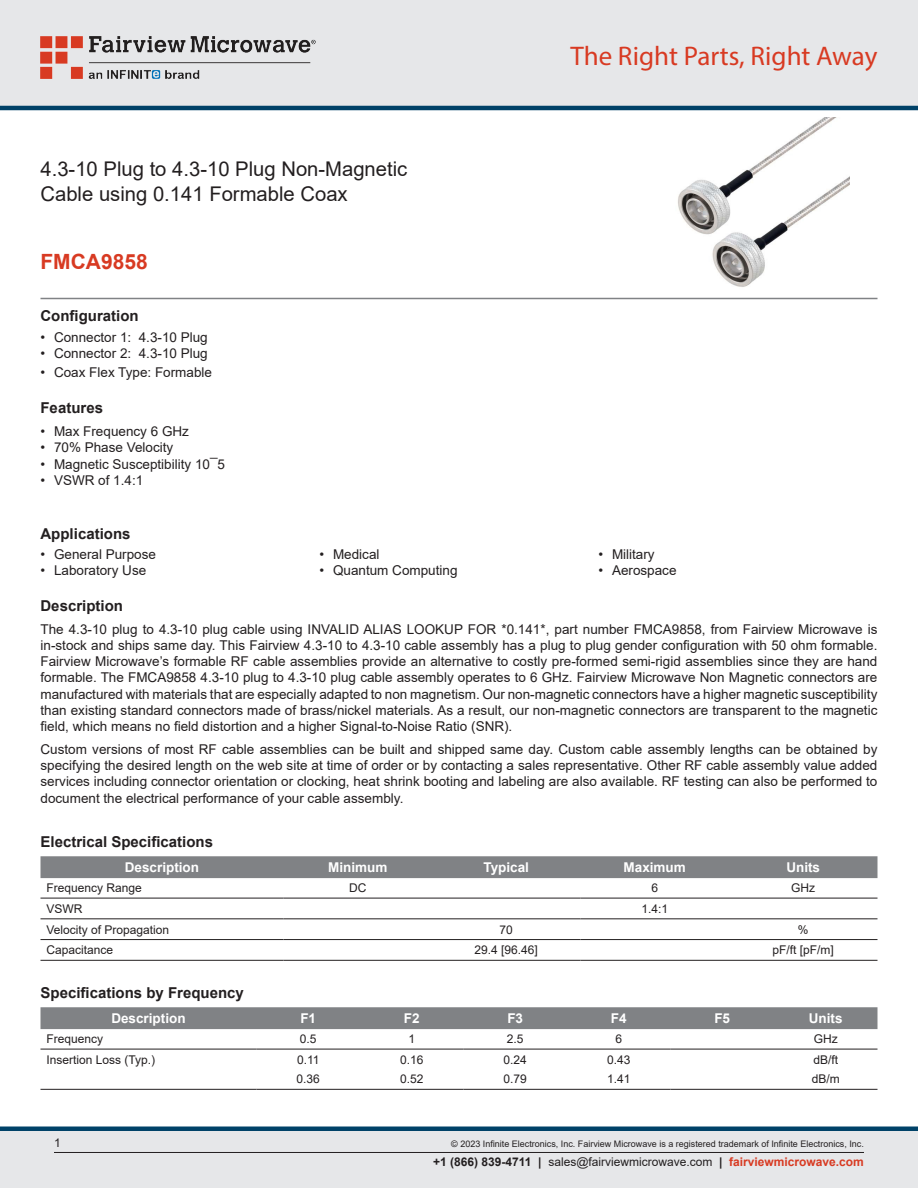
<style>
.page{position:relative;width:918px;height:1188px;background:#fff}
.page>*{position:absolute;margin:0;border:0;box-sizing:border-box;transform-origin:0 0}
.t1{font:27px "Myriad Pro";color:#d83a22}
.Branded_Part_No{font:700 21px "Arial";color:#d83a22}
.Web_Description_Para{font:20.25px/24.3px "Arial";color:#231f20}
.Head1{font:700 15px "Arial";color:#231f20}
.MarketingDescription{font:13.5px/16.2px "Arial";color:#231f20;text-align:justify}
.Table_Header{font:700 13.5px "Arial";color:#fff}
.Table-Body{font:12px "Arial";color:#231f20}
.Table_Body{font:12px "Arial";color:#231f20}
.Table_Body_Left{font:12px "Arial";color:#231f20}
.Copyright_disclaimer{font:9px "Arial";color:#231f20}
.s1{font-weight:700}
.s2{font-weight:700;color:#d83a22}
</style>
<div class="page">
<div style="left:0;top:1131px;width:918px;height:57px;background:#e6e7e9"></div>
<div style="left:0;top:1126px;width:918px;height:5px;background:#004268"></div>
<div style="left:0;top:0;width:918px;height:108px;background:#e6e7e9"></div>
<hr style="left:0;top:106px;width:918px;height:4px;background:#004268">
<img style="left:40px;top:36px;width:276px;height:42px">
<hr style="left:54px;top:1152px;width:810px;height:1px;background:#231f20">
<hr style="left:40px;top:298px;width:838px;height:1px;background:#808285">
<img style="left:678px;top:117px;width:171px;height:170px">
<div style="left:40px;top:856px;width:838px;height:22px;background:#808285"></div>
<hr style="left:40px;top:898px;width:244px;height:1px;background:#231f20">
<hr style="left:284px;top:898px;width:148px;height:1px;background:#231f20">
<hr style="left:432px;top:898px;width:148px;height:1px;background:#231f20">
<hr style="left:580px;top:898px;width:149px;height:1px;background:#231f20">
<hr style="left:729px;top:898px;width:149px;height:1px;background:#231f20">
<hr style="left:40px;top:919px;width:244px;height:1px;background:#231f20">
<hr style="left:284px;top:919px;width:148px;height:1px;background:#231f20">
<hr style="left:432px;top:919px;width:148px;height:1px;background:#231f20">
<hr style="left:580px;top:919px;width:149px;height:1px;background:#231f20">
<hr style="left:729px;top:919px;width:149px;height:1px;background:#231f20">
<hr style="left:40px;top:939px;width:244px;height:1px;background:#231f20">
<hr style="left:284px;top:939px;width:148px;height:1px;background:#231f20">
<hr style="left:432px;top:939px;width:148px;height:1px;background:#231f20">
<hr style="left:580px;top:939px;width:149px;height:1px;background:#231f20">
<hr style="left:729px;top:939px;width:149px;height:1px;background:#231f20">
<hr style="left:40px;top:960px;width:244px;height:1px;background:#231f20">
<hr style="left:284px;top:960px;width:148px;height:1px;background:#231f20">
<hr style="left:432px;top:960px;width:148px;height:1px;background:#231f20">
<hr style="left:580px;top:960px;width:149px;height:1px;background:#231f20">
<hr style="left:729px;top:960px;width:149px;height:1px;background:#231f20">
<div style="left:40px;top:1007px;width:838px;height:22px;background:#808285"></div>
<hr style="left:40px;top:1049px;width:216px;height:1px;background:#231f20">
<hr style="left:256px;top:1049px;width:104px;height:1px;background:#231f20">
<hr style="left:360px;top:1049px;width:104px;height:1px;background:#231f20">
<hr style="left:464px;top:1049px;width:103px;height:1px;background:#231f20">
<hr style="left:567px;top:1049px;width:103px;height:1px;background:#231f20">
<hr style="left:670px;top:1049px;width:104px;height:1px;background:#231f20">
<hr style="left:774px;top:1049px;width:104px;height:1px;background:#231f20">
<hr style="left:40px;top:1089px;width:216px;height:1px;background:#231f20">
<hr style="left:256px;top:1089px;width:104px;height:1px;background:#231f20">
<hr style="left:360px;top:1089px;width:104px;height:1px;background:#231f20">
<hr style="left:464px;top:1089px;width:103px;height:1px;background:#231f20">
<hr style="left:567px;top:1089px;width:103px;height:1px;background:#231f20">
<hr style="left:670px;top:1089px;width:104px;height:1px;background:#231f20">
<hr style="left:774px;top:1089px;width:104px;height:1px;background:#231f20">
<h1 class="Web_Description_Para" style="left:40px;top:157px;width:368px">4.3-10 Plug to 4.3-10 Plug Non-Magnetic<br>Cable using 0.141 Formable Coax</h1>
<p class="Branded_Part_No" style="left:40px;top:247px;width:109px">FMCA9858</p>
<p class="Head1" style="left:40px;top:306px;width:100px">Configuration</p>
<p class="MarketingDescription" style="left:40px;top:329px;width:169px">• Connector 1: 4.3-10 Plug</p>
<p class="MarketingDescription" style="left:40px;top:345px;width:169px">• Connector 2: 4.3-10 Plug</p>
<p class="MarketingDescription" style="left:40px;top:364px;width:173px">• Coax Flex Type: Formable</p>
<p class="Head1" style="left:40px;top:397px;width:64px">Features</p>
<p class="MarketingDescription" style="left:40px;top:423px;width:150px">• Max Frequency 6 GHz</p>
<p class="MarketingDescription" style="left:40px;top:440px;width:134px">• 70% Phase Velocity</p>
<p class="MarketingDescription" style="left:40px;top:456px;width:186px">• Magnetic Susceptibility 10¯5</p>
<p class="MarketingDescription" style="left:40px;top:472px;width:104px">• VSWR of 1.4:1</p>
<p class="Head1" style="left:40px;top:523px;width:92px">Applications</p>
<p class="MarketingDescription" style="left:40px;top:546px;width:117px">• General Purpose</p>
<p class="MarketingDescription" style="left:40px;top:562px;width:107px">• Laboratory Use</p>
<p class="MarketingDescription" style="left:320px;top:546px;width:62px">• Medical</p>
<p class="MarketingDescription" style="left:320px;top:562px;width:140px">• Quantum Computing</p>
<h1 class="t1" style="left:571px;top:39px;width:308px">The Right Parts, Right Away</h1>
<p class="MarketingDescription" style="left:598px;top:546px;width:58px">• Military</p>
<p class="MarketingDescription" style="left:598px;top:562px;width:80px">• Aerospace</p>
<p class="Head1" style="left:40px;top:595px;width:84px">Description</p>
<p class="MarketingDescription" style="left:40px;top:621px;width:838px">The 4.3-10 plug to 4.3-10 plug cable using INVALID ALIAS LOOKUP FOR *0.141*, part number FMCA9858, from Fairview Microwave is in-stock and ships same day. This Fairview 4.3-10 to 4.3-10 cable assembly has a plug to plug gender configuration with 50 ohm formable.<br>Fairview Microwave’s formable RF cable assemblies provide an alternative to costly pre-formed semi-rigid assemblies since they are hand formable. The FMCA9858 4.3-10 plug to 4.3-10 plug cable assembly operates to 6 GHz. Fairview Microwave Non Magnetic connectors are manufactured with materials that are especially adapted to non magnetism. Our non-magnetic connectors have a higher magnetic susceptibility than existing standard connectors made of brass/nickel materials. As a result, our non-magnetic connectors are transparent to the magnetic field, which means no field distortion and a higher Signal-to-Noise Ratio (SNR).</p>
<p class="MarketingDescription" style="left:40px;top:741px;width:838px">Custom versions of most RF cable assemblies can be built and shipped same day. Custom cable assembly lengths can be obtained by specifying the desired length on the web site at time of order or by contacting a sales representative. Other RF cable assembly value added services including connector orientation or clocking, heat shrink booting and labeling are also available. RF testing can also be performed to document the electrical performance of your cable assembly.</p>
<p class="Head1" style="left:40px;top:831px;width:174px">Electrical Specifications</p>
<p class="Table_Header" style="left:125px;top:858px;width:76px">Description</p>
<p class="Table_Header" style="left:328px;top:858px;width:61px">Minimum</p>
<p class="Table_Header" style="left:483px;top:858px;width:47px">Typical</p>
<p class="Table_Header" style="left:624px;top:858px;width:64px">Maximum</p>
<p class="Table_Header" style="left:786px;top:858px;width:35px">Units</p>
<p class="Table-Body" style="left:46px;top:880px;width:97px">Frequency Range</p>
<p class="Table-Body" style="left:349px;top:880px;width:19px">DC</p>
<p class="Table-Body" style="left:651px;top:880px;width:8px">6</p>
<p class="Table-Body" style="left:791px;top:880px;width:25px">GHz</p>
<p class="Table-Body" style="left:46px;top:900px;width:37px">VSWR</p>
<p class="Table-Body" style="left:641px;top:900px;width:28px">1.4:1</p>
<p class="Table-Body" style="left:46px;top:921px;width:124px">Velocity of Propagation</p>
<p class="Table-Body" style="left:500px;top:921px;width:15px">70</p>
<p class="Table-Body" style="left:798px;top:921px;width:12px">%</p>
<p class="Table-Body" style="left:46px;top:942px;width:68px">Capacitance</p>
<p class="Table-Body" style="left:475px;top:942px;width:65px">29.4 [96.46]</p>
<p class="Table-Body" style="left:773px;top:942px;width:63px">pF/ft [pF/m]</p>
<p class="Head1" style="left:40px;top:982px;width:205px">Specifications by Frequency</p>
<p class="Table_Header" style="left:111px;top:1009px;width:76px">Description</p>
<p class="Table_Header" style="left:300px;top:1009px;width:17px">F1</p>
<p class="Table_Header" style="left:404px;top:1009px;width:17px">F2</p>
<p class="Table_Header" style="left:507px;top:1009px;width:17px">F3</p>
<p class="Table_Header" style="left:611px;top:1009px;width:17px">F4</p>
<p class="Table_Header" style="left:714px;top:1009px;width:17px">F5</p>
<p class="Table_Header" style="left:809px;top:1009px;width:35px">Units</p>
<p class="Table_Body_Left" style="left:46px;top:1031px;width:58px">Frequency</p>
<p class="Table_Body" style="left:300px;top:1031px;width:18px">0.5</p>
<p class="Table_Body" style="left:408px;top:1031px;width:8px">1</p>
<p class="Table_Body" style="left:507px;top:1031px;width:18px">2.5</p>
<p class="Table_Body" style="left:615px;top:1031px;width:8px">6</p>
<p class="Table_Body" style="left:814px;top:1031px;width:25px">GHz</p>
<p class="Table_Body_Left" style="left:46px;top:1051px;width:110px">Insertion Loss (Typ.)</p>
<p class="Table_Body" style="left:297px;top:1051px;width:24px">0.11</p>
<p class="Table_Body" style="left:297px;top:1071px;width:25px">0.36</p>
<p class="Table_Body" style="left:813px;top:1051px;width:26px">dB/ft</p>
<p class="Table_Body" style="left:812px;top:1071px;width:30px">dB/m</p>
<p class="Table_Body" style="left:400px;top:1051px;width:25px">0.16</p>
<p class="Table_Body" style="left:400px;top:1071px;width:25px">0.52</p>
<p class="Table_Body" style="left:504px;top:1051px;width:25px">0.24</p>
<p class="Table_Body" style="left:504px;top:1071px;width:25px">0.79</p>
<p class="Table_Body" style="left:607px;top:1051px;width:25px">0.43</p>
<p class="Table_Body" style="left:607px;top:1071px;width:25px">1.41</p>
<p class="Table-Body" style="left:54px;top:1135px;width:8px">1</p>
<p class="Copyright_disclaimer" style="left:451px;top:1138px;width:414px">© 2023 Infinite Electronics, Inc. Fairview Microwave is a registered trademark of Infinite Electronics, Inc.</p>
<p class="Table-Body" style="left:433px;top:1153px;width:432px"><span class="s1">+1 (866) 839-4711 |</span> sales@fairviewmicrowave.com <span class="s1">|</span> <span class="s2">fairviewmicrowave.com</span></p>
</div>
